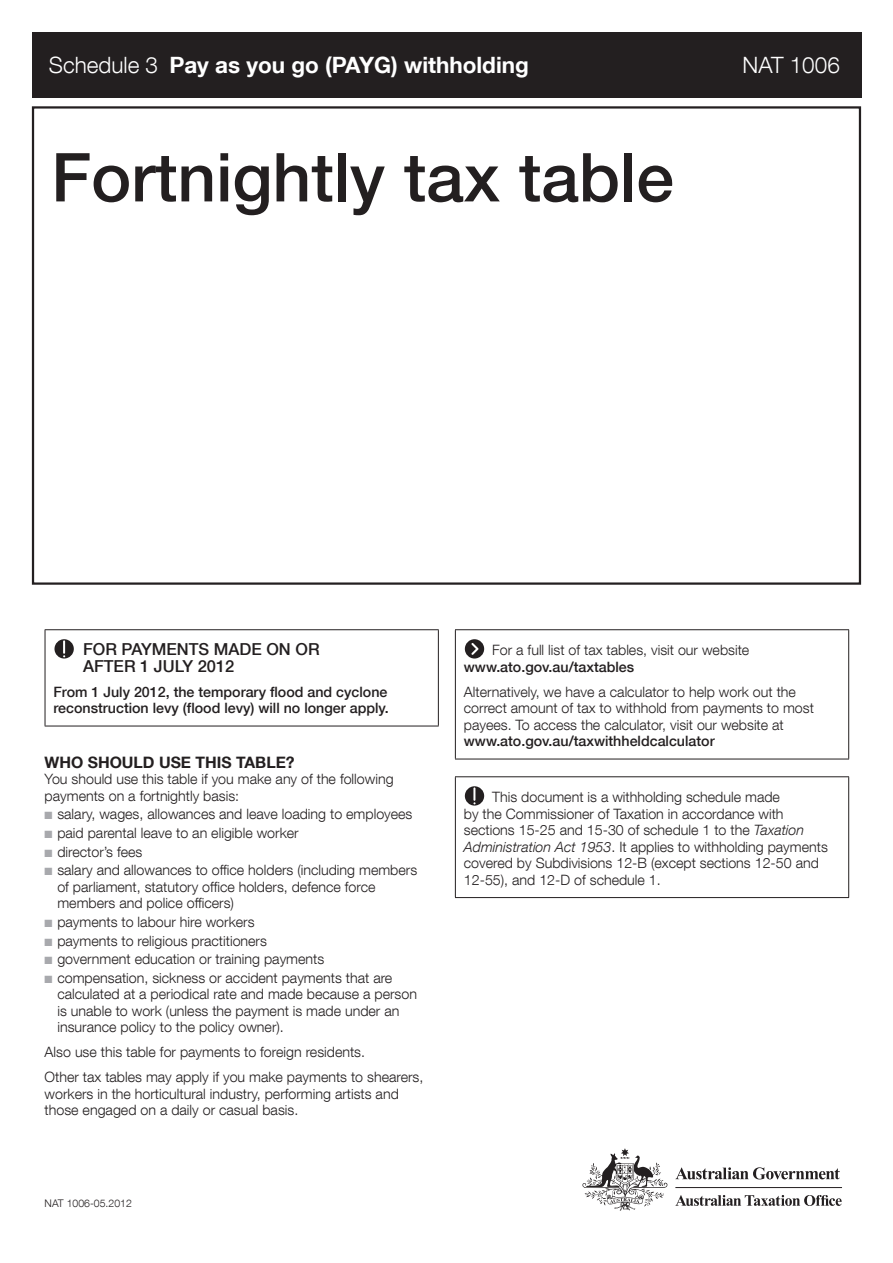
<style>
.page{position:relative;width:893px;height:1263px;background:#fff}
.page>*{position:absolute;margin:0;border:0;box-sizing:border-box;transform-origin:0 0}
.Cover_title{font:500 67.5px "Helvetica Neue LT Com";color:#231f20}
.Cover_ref_bar{font:700 22.5px "Helvetica Neue LT Com";color:#fff}
.Cover_ref_bar-2{font:300 22.5px "Helvetica Neue LT Com";color:#fff}
.Icon_head{font:500 16.5px/16.5px "Helvetica Neue LT Com";color:#231f20}
.Subhead_1{font:700 15.75px "Helvetica Neue LT Com";color:#231f20}
.Icon_body{font:300 14.25px/16.5px "Helvetica Neue LT Com";color:#231f20}
.Bullet_1{font:300 14.25px/16.5px "Helvetica Neue LT Com";color:#231f20}
.Body{font:300 14.25px/16.5px "Helvetica Neue LT Com";color:#231f20}
.Bullet_1_space_after{font:300 14.25px/16.5px "Helvetica Neue LT Com";color:#231f20}
.Icon_body-2{font:500 14.25px/16.5px "Helvetica Neue LT Com";color:#231f20}
.Body_no_space_after{font:300 14.25px/16.5px "Helvetica Neue LT Com";color:#231f20}
.Cover_NAT_number{font:300 10.5px "Helvetica Neue LT Com";color:#231f20}
.s1{font-weight:300}
.s2{color:#a8a9ad}
.s3{font-weight:500}
.s4{font-style:italic}
</style>
<div class="page">
<svg style="left:675px;top:1167px;width:165px;height:12px"></svg>
<svg style="left:583px;top:1148px;width:84px;height:62px"></svg>
<hr style="left:675px;top:1187px;width:167px;height:1px;background:#231f20">
<svg style="left:675px;top:1195px;width:167px;height:11px"></svg>
<div style="left:32px;top:32px;width:829px;height:66px;background:#231f20"></div>
<hr style="left:45px;top:629px;width:394px;height:1px;background:#231f20">
<hr style="left:45px;top:630px;width:1px;height:96px;background:#231f20">
<hr style="left:438px;top:630px;width:1px;height:96px;background:#231f20">
<hr style="left:45px;top:726px;width:394px;height:1px;background:#231f20">
<svg style="left:54px;top:639px;width:20px;height:19px"></svg>
<hr style="left:455px;top:629px;width:394px;height:1px;background:#231f20">
<hr style="left:455px;top:630px;width:1px;height:129px;background:#231f20">
<hr style="left:848px;top:630px;width:1px;height:129px;background:#231f20">
<hr style="left:455px;top:759px;width:394px;height:1px;background:#231f20">
<svg style="left:464px;top:638px;width:21px;height:21px"></svg>
<svg style="left:465px;top:639px;width:19px;height:19px"></svg>
<hr style="left:455px;top:776px;width:394px;height:1px;background:#231f20">
<hr style="left:455px;top:777px;width:1px;height:120px;background:#231f20">
<hr style="left:848px;top:777px;width:1px;height:120px;background:#231f20">
<hr style="left:455px;top:897px;width:394px;height:1px;background:#231f20">
<svg style="left:464px;top:785px;width:21px;height:21px"></svg>
<svg style="left:465px;top:786px;width:19px;height:19px"></svg>
<p class="Cover_ref_bar" style="left:49px;top:51px;width:482px"><span class="s1">Schedule 3</span> Pay as you go (PAYG) withholding</p>
<p class="Cover_ref_bar-2" style="left:742px;top:51px;width:99px">NAT 1006</p>
<p class="Cover_title" style="left:51px;top:137px;width:624px">Fortnightly tax table</p>
<p class="Icon_head" style="left:83px;top:641px;width:238px">FOR PAYMENTS MADE ON OR<br>AFTER 1 JULY 2012</p>
<p class="Icon_body-2" style="left:54px;top:683px;width:337px">From 1 July 2012, the temporary flood and cyclone reconstruction levy (flood levy) will no longer apply.</p>
<p class="Subhead_1" style="left:45px;top:752px;width:252px">WHO SHOULD USE THIS TABLE?</p>
<p class="Body_no_space_after" style="left:45px;top:771px;width:350px">You should use this table if you make any of the following payments on a fortnightly basis:</p>
<p class="Bullet_1" style="left:45px;top:806px;width:369px"><span class="s2">■</span> salary, wages, allowances and leave loading to employees</p>
<p class="Bullet_1" style="left:45px;top:824px;width:256px"><span class="s2">■</span> paid parental leave to an eligible worker</p>
<p class="Bullet_1" style="left:45px;top:843px;width:99px"><span class="s2">■</span> director’s fees</p>
<p class="Bullet_1" style="left:57px;top:862px;width:361px;text-indent:-13px"><span class="s2">■</span> salary and allowances to office holders (including members of parliament, statutory office holders, defence force members and police officers)</p>
<p class="Bullet_1" style="left:45px;top:913px;width:211px"><span class="s2">■</span> payments to labour hire workers</p>
<p class="Bullet_1" style="left:45px;top:932px;width:224px"><span class="s2">■</span> payments to religious practitioners</p>
<p class="Bullet_1" style="left:45px;top:950px;width:281px"><span class="s2">■</span> government education or training payments</p>
<p class="Bullet_1_space_after" style="left:57px;top:969px;width:361px;text-indent:-13px"><span class="s2">■</span> compensation, sickness or accident payments that are calculated at a periodical rate and made because a person is unable to work (unless the payment is made under an insurance policy to the policy owner).</p>
<p class="Body" style="left:45px;top:1044px;width:322px">Also use this table for payments to foreign residents.</p>
<p class="Body" style="left:45px;top:1069px;width:380px">Other tax tables may apply if you make payments to shearers, workers in the horticultural industry, performing artists and those engaged on a daily or casual basis.</p>
<p class="Cover_NAT_number" style="left:45px;top:1196px;width:89px">NAT 1006-05.2012</p>
<p class="Icon_body" style="left:464px;top:641px;width:287px;text-indent:28px">For a full list of tax tables, visit our website <span class="s3">www.ato.gov.au/taxtables</span></p>
<p class="Icon_body" style="left:464px;top:683px;width:351px">Alternatively, we have a calculator to help work out the correct amount of tax to withhold from payments to most payees. To access the calculator, visit our website at <span class="s3">www.ato.gov.au/taxwithheldcalculator</span></p>
<p class="Icon_body" style="left:464px;top:788px;width:365px;text-indent:28px">This document is a withholding schedule made<br>by the Commissioner of Taxation in accordance with sections 15‑25 and 15‑30 of schedule 1 to the <span class="s4">Taxation Administration Act 1953</span>. It applies to withholding payments covered by Subdivisions 12‑B (except sections 12‑50 and 12‑55), and 12‑D of schedule 1.</p>
</div>
